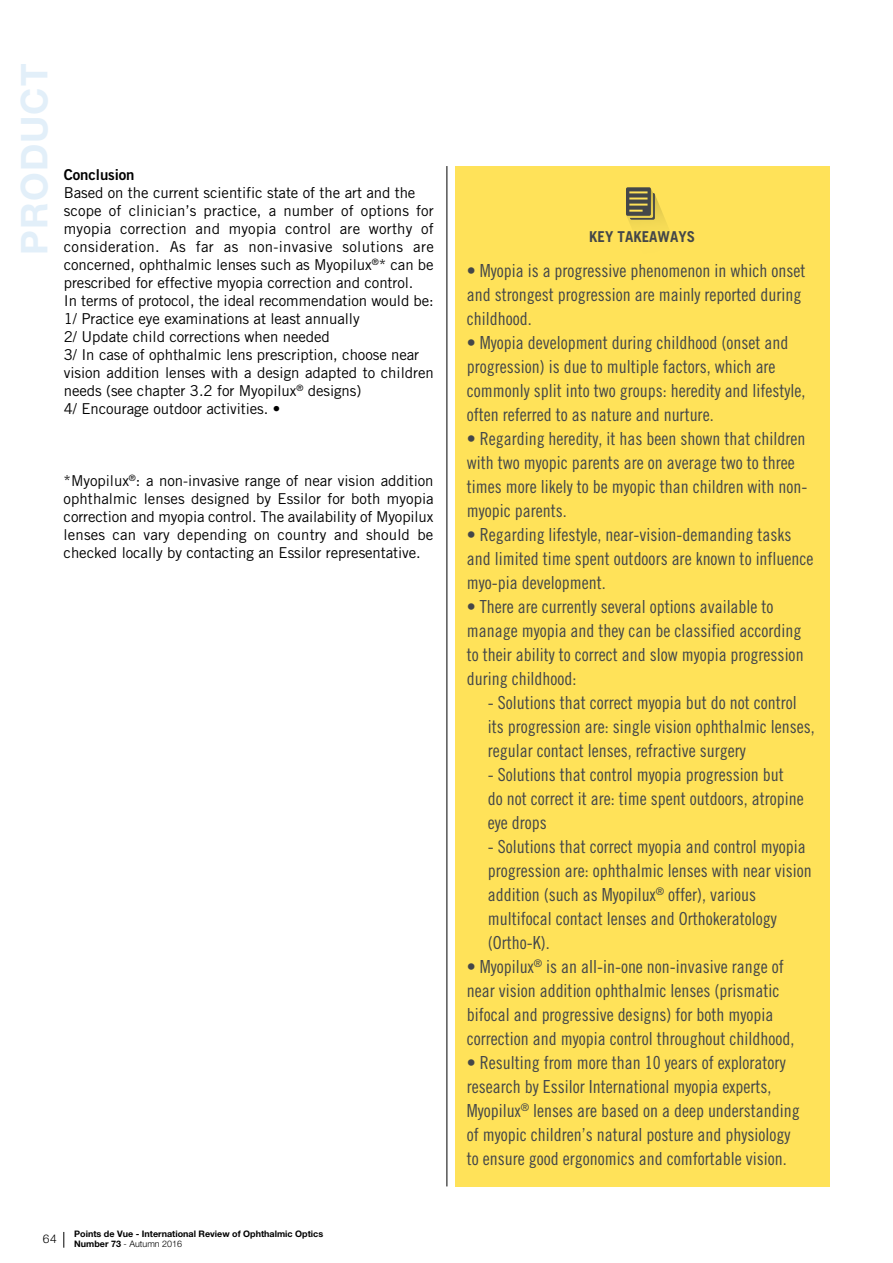
<style>
.page{position:relative;width:893px;height:1263px;background:#fff}
.page>*{position:absolute;margin:0;border:0;box-sizing:border-box;transform-origin:0 0}
.t1{font:700 36.9px "Helvetica Neue LT Std";letter-spacing:.03em;color:#e2eff9}
.t2{font:18px/24px "Trade Gothic LT Std Cn 18";color:#444749}
.t3{font:15px/18px "Trade Gothic LT Std";letter-spacing:-.005em;color:#000}
.t4{font:700 15px "Trade Gothic LT Std";color:#444749}
.t5{font:15px "Trade Gothic LT Std Bd 2";letter-spacing:-.005em;color:#000}
.t6{font:300 12px "Helvetica Neue LT Std";color:#000}
.t7{font:700 9px/10.8px "Helvetica Neue LT Std";color:#000}
.s1{font-weight:300}
</style>
<div class="page">
<svg style="left:64px;top:1232px;width:1px;height:16px"></svg>
<hr style="left:446px;top:166px;width:1px;height:1020px;background:#000">
<div style="left:455px;top:166px;width:374px;height:1020px;background:#ffe259"></div>
<svg style="left:626px;top:187px;width:41px;height:41px"></svg>
<h1 class="t1" style="left:12px;top:255px;width:193px;rotate:-90deg">PRODUCT</h1>
<p class="t5" style="left:64px;top:165px;width:72px">Conclusion</p>
<p class="t3" style="left:64px;top:183px;width:372px">Based on the current scientific state of the art and the scope of clinician’s practice, a number of options for myopia correction and myopia control are worthy of consideration. As far as non-invasive solutions are concerned, ophthalmic lenses such as Myopilux<sup>®</sup>* can be prescribed for effective myopia correction and control.<br>In terms of protocol, the ideal recommendation would be:<br>1/ Practice eye examinations at least annually<br>2/ Update child corrections when needed<br>3/ In case of ophthalmic lens prescription, choose near vision addition lenses with a design adapted to children needs (see chapter 3.2 for Myopilux<sup>®</sup> designs)<br>4/ Encourage outdoor activities. •</p>
<p class="t3" style="left:64px;top:471px;width:372px;text-align:justify">*Myopilux<sup>®</sup>: a non-invasive range of near vision addition ophthalmic lenses designed by Essilor for both myopia correction and myopia control. The availability of Myopilux lenses can vary depending on country and should be checked locally by contacting an Essilor representative.</p>
<p class="t6" style="left:43px;top:1231px;width:15px">64</p>
<p class="t7" style="left:74px;top:1228px;width:250px">Points de Vue - International Review of Ophthalmic Optics<br>Number 73 <span class="s1">- Autumn 2016</span></p>
<p class="t4" style="left:589px;top:227px;width:107px">KEY TAKEAWAYS</p>
<p class="t2" style="left:467px;top:258px;width:340px">• Myopia is a progressive phenomenon in which onset and strongest progression are mainly reported during childhood.</p>
<p class="t2" style="left:467px;top:330px;width:340px">• Myopia development during childhood (onset and progression) is due to multiple factors, which are commonly split into two groups: heredity and lifestyle, often referred to as nature and nurture.</p>
<p class="t2" style="left:467px;top:426px;width:342px">• Regarding heredity, it has been shown that children with two myopic parents are on average two to three times more likely to be myopic than children with non&shy;myopic parents.</p>
<p class="t2" style="left:467px;top:522px;width:348px">• Regarding lifestyle, near-vision-demanding tasks and limited time spent outdoors are known to influence myo-pia development.</p>
<p class="t2" style="left:467px;top:594px;width:338px">• There are currently several options available to manage myopia and they can be classified according to their ability to correct and slow myopia progression during childhood:</p>
<p class="t2" style="left:488px;top:690px;width:328px">- Solutions that correct myopia but do not control its progression are: single vision ophthalmic lenses, regular contact lenses, refractive surgery</p>
<p class="t2" style="left:488px;top:762px;width:317px">- Solutions that control myopia progression but<br>do not correct it are: time spent outdoors, atropine eye drops</p>
<p class="t2" style="left:488px;top:834px;width:325px">- Solutions that correct myopia and control myopia progression are: ophthalmic lenses with near vision addition (such as Myopilux<sup>®</sup> offer), various multifocal contact lenses and Orthokeratology (Ortho-K).</p>
<p class="t2" style="left:467px;top:954px;width:329px">• Myopilux<sup>®</sup> is an all-in-one non-invasive range of near vision addition ophthalmic lenses (prismatic bifocal and progressive designs) for both myopia correction and myopia control throughout childhood,</p>
<p class="t2" style="left:467px;top:1050px;width:335px">• Resulting from more than 10 years of exploratory research by Essilor International myopia experts, Myopilux<sup>®</sup> lenses are based on a deep understanding of myopic children’s natural posture and physiology to ensure good ergonomics and comfortable vision.</p>
</div>
